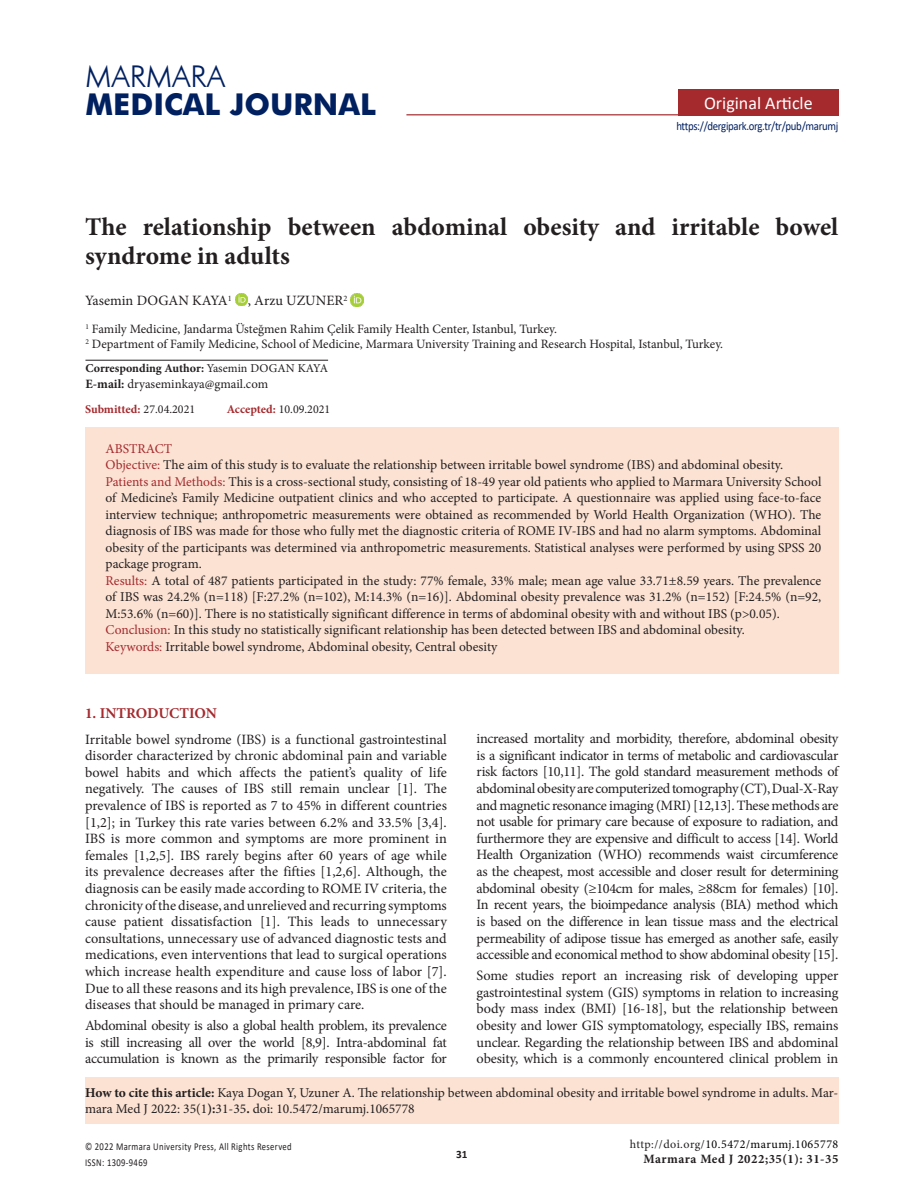
<style>
.page{position:relative;width:915px;height:1191px;background:#fff}
.page>*{position:absolute;margin:0;border:0;box-sizing:border-box;transform-origin:0 0}
.t1{font:700 30px "Futura BT";color:#002060}
.t2{font:300 30px "Futura BT";color:#002060}
.t3{font:700 25.5px/28.5px "Minion Pro";color:#231f20}
.t4{font:18px "Calibri";color:#fff}
.t5{font:700 15px "Minion Pro";color:#a52a2e}
.t6{font:14.25px/16.6px "Minion Pro";letter-spacing:-.015em;color:#231f20;text-align:justify}
.t7{font:13.5px/16.5px "Minion Pro";color:#231f20}
.t8{font:12.75px/15px "Minion Pro";color:#231f20}
.t9{font:700 12.75px "Minion Pro";letter-spacing:.04em;color:#231f20}
.t10{font:12px "Calibri";letter-spacing:-.03em;color:#002060;scale:.9 1}
.t11{font:12px "Minion Pro";letter-spacing:.04em;color:#000}
.t12{font:700 12px "Minion Pro";color:#231f20}
.t13{font:700 12px "Minion Pro";letter-spacing:-.005em;color:#a52a2e}
.t14{font:12px "Minion Pro";color:#231f20}
.t15{font:700 11.25px "Calibri";color:#231f20}
.t16{font:10.5px/15.8px "Calibri";letter-spacing:.04em;color:#231f20;scale:.82 1}
.s1{font-weight:400}
.s2{font-weight:700}
.s3{font-weight:400;color:#231f20}
.s4{font-weight:700;color:#a52a2e}
.s5{color:#a52a2e}
.s6{color:#231f20}
</style>
<div class="page">
<div style="left:678px;top:89px;width:160px;height:26px;background:#a52a2e"></div>
<hr style="left:406px;top:114px;width:432px;height:1px;background:#a52a2e">
<svg style="left:235px;top:293px;width:13px;height:13px"></svg>
<svg style="left:350px;top:294px;width:13px;height:12px"></svg>
<hr style="left:85px;top:360px;width:243px;height:1px;background:#231f20">
<div style="left:85px;top:427px;width:753px;height:246px;background:#fbe2d3"></div>
<div style="left:85px;top:1077px;width:753px;height:46px;background:#fbe2d3"></div>
<h1 class="t2" style="left:85px;top:58px;width:141px">MARMARA</h1>
<h1 class="t1" style="left:85px;top:86px;width:292px">MEDICAL JOURNAL</h1>
<p class="t4" style="left:703px;top:90px;width:110px">Original Article</p>
<p class="t10" style="left:676px;top:118px;width:181px">https://dergipark.org.tr/tr/pub/marumj</p>
<h2 class="t3" style="left:85px;top:212px;width:754px">The relationship between abdominal obesity and irritable bowel syndrome in adults</h2>
<p class="t6" style="left:85px;top:292px;width:263px">Yasemin DOGAN KAYA<sup>1</sup> , Arzu UZUNER<sup>2</sup></p>
<p class="t8" style="left:85px;top:322px;width:639px"><sup>1</sup> Family Medicine, Jandarma Üsteğmen Rahim Çelik Family Health Center, Istanbul, Turkey.<br><sup>2</sup> Department of Family Medicine, School of Medicine, Marmara University Training and Research Hospital, Istanbul, Turkey.</p>
<p class="t12" style="left:85px;top:360px;width:244px">Corresponding Author: <span class="s1">Yasemin DOGAN KAYA</span></p>
<p class="t8" style="left:85px;top:376px;width:184px"><span class="s2">E-mail:</span> dryaseminkaya@gmail.com</p>
<p class="t13" style="left:85px;top:400px;width:112px">Submitted: <span class="s3">27.04.2021</span></p>
<p class="t14" style="left:227px;top:401px;width:105px"><span class="s4">Accepted:</span> 10.09.2021</p>
<p class="t7" style="left:105px;top:440px;width:717px"><span class="s5">ABSTRACT<br>Objective:</span> The aim of this study is to evaluate the relationship between irritable bowel syndrome (IBS) and abdominal obesity.<br><span class="s5">Patients and Methods:</span> This is a cross-sectional study, consisting of 18-49 year old patients who applied to Marmara University School of Medicine’s Family Medicine outpatient clinics and who accepted to participate. A questionnaire was applied using face-to-face interview technique; anthropometric measurements were obtained as recommended by World Health Organization (WHO). The diagnosis of IBS was made for those who fully met the diagnostic criteria of ROME IV-IBS and had no alarm symptoms. Abdominal obesity of the participants was determined via anthropometric measurements. Statistical analyses were performed by using SPSS 20 package program.<br><span class="s5">Results:</span> A total of 487 patients participated in the study: 77% female, 33% male; mean age value 33.71±8.59 years. The prevalence of IBS was 24.2% (n=118) [F:27.2% (n=102), M:14.3% (n=16)]. Abdominal obesity prevalence was 31.2% (n=152) [F:24.5% (n=92, M:53.6% (n=60)]. There is no statistically significant difference in terms of abdominal obesity with and without IBS (p&gt;0.05).<br><span class="s5">Conclusion:</span> In this study no statistically significant relationship has been detected between IBS and abdominal obesity.<br><span class="s5">Keywords:</span> Irritable bowel syndrome, Abdominal obesity, Central obesity</p>
<p class="t5" style="left:85px;top:703px;width:133px">1. INTRODUCTION</p>
<p class="t6" style="left:85px;top:730px;width:363px">Irritable bowel syndrome (IBS) is a functional gastrointestinal disorder characterized by chronic abdominal pain and variable bowel habits and which affects the patient’s quality of life negatively. The causes of IBS still remain unclear [1]. The prevalence of IBS is reported as 7 to 45% in different countries [1,2]; in Turkey this rate varies between 6.2% and 33.5% [3,4].<br>IBS is more common and symptoms are more prominent in females [1,2,5]. IBS rarely begins after 60 years of age while its prevalence decreases after the fifties [1,2,6]. Although, the diagnosis can be easily made according to ROME IV criteria, the chronicity of the disease, and unrelieved and recurring symptoms cause patient dissatisfaction [1]. This leads to unnecessary consultations, unnecessary use of advanced diagnostic tests and medications, even interventions that lead to surgical operations which increase health expenditure and cause loss of labor [7].<br>Due to all these reasons and its high prevalence, IBS is one of the diseases that should be managed in primary care.</p>
<p class="t6" style="left:85px;top:1017px;width:363px">Abdominal obesity is also a global health problem, its prevalence is still increasing all over the world [8,9]. Intra-abdominal fat accumulation is known as the primarily responsible factor for</p>
<p class="t6" style="left:476px;top:730px;width:363px">increased mortality and morbidity, therefore, abdominal obesity is a significant indicator in terms of metabolic and cardiovascular risk factors [10,11]. The gold standard measurement methods of abdominal obesity are computerized tomography (CT), Dual-X-Ray and magnetic resonance imaging (MRI) [12,13]. These methods are not usable for primary care because of exposure to radiation, and furthermore they are expensive and difficult to access [14]. World Health Organization (WHO) recommends waist circumference as the cheapest, most accessible and closer result for determining abdominal obesity (≥104cm for males, ≥88cm for females) [10].<br>In recent years, the bioimpedance analysis (BIA) method which is based on the difference in lean tissue mass and the electrical permeability of adipose tissue has emerged as another safe, easily accessible and economical method to show abdominal obesity [15].</p>
<p class="t6" style="left:476px;top:967px;width:363px">Some studies report an increasing risk of developing upper gastrointestinal system (GIS) symptoms in relation to increasing body mass index (BMI) [16-18], but the relationship between obesity and lower GIS symptomatology, especially IBS, remains unclear. Regarding the relationship between IBS and abdominal obesity, which is a commonly encountered clinical problem in</p>
<p class="t7" style="left:85px;top:1084px;width:754px"><span class="s2">How to cite this article:</span> Kaya Dogan Y, Uzuner A. The relationship between abdominal obesity and irritable bowel syndrome in adults. Mar&shy;mara Med J 2022: 35(1<span class="s2">):</span>31-35<span class="s2">.</span> doi: 10.5472/marumj.1065778</p>
<p class="t16" style="left:85px;top:1138px;width:253px">© 2022 Marmara University Press, All Rights Reserved<br>ISSN: 1309-9469</p>
<p class="t15" style="left:456px;top:1146px;width:13px">31</p>
<p class="t11" style="left:629px;top:1136px;width:210px"><span class="s6">http://doi.org/</span>10.5472/marumj.1065778</p>
<p class="t9" style="left:643px;top:1150px;width:196px">Marmara Med J 2022;35(1): 31-35</p>
</div>
